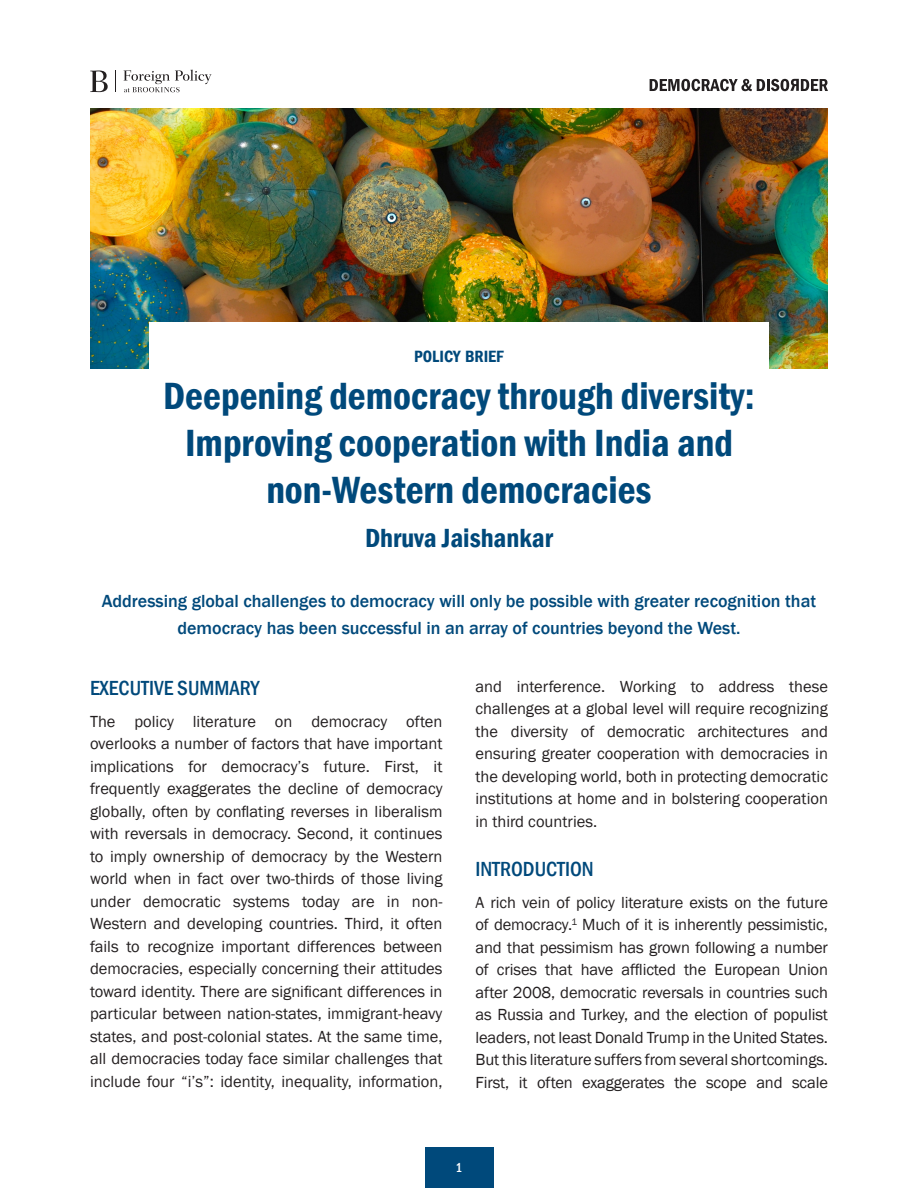
<style>
.page{position:relative;width:918px;height:1188px;background:#fff}
.page>*{position:absolute;margin:0;border:0;box-sizing:border-box;transform-origin:0 0}
.t1{font:600 condensed 39px/46.8px "Franklin Gothic";color:#00497b;text-align:center}
.t2{font:600 condensed 27px "Franklin Gothic";color:#00497b}
.Heading{font:500 condensed 21px "Franklin Gothic";color:#00497b}
.t3{font:500 18px/27px "Franklin Gothic";color:#00497b;text-align:center}
.t4{font:600 condensed 16.8px "Franklin Gothic";color:#00497b}
.Running_Text{font:16.5px/22.5px "Franklin Gothic";color:#231f20;text-align:justify}
.t5{font:500 condensed 13.5px "Franklin Gothic";color:#fff}
</style>
<div class="page">
<div style="left:425px;top:1147px;width:68px;height:41px;background:#00497b"></div>
<img style="left:90px;top:108px;width:738px;height:261px">
<div style="left:149px;top:323px;width:620px;height:226px;background:#fff"></div>
<svg style="left:124px;top:70px;width:88px;height:22px"></svg>
<svg style="left:115px;top:70px;width:1px;height:22px"></svg>
<svg style="left:90px;top:71px;width:18px;height:21px"></svg>
<svg style="left:650px;top:79px;width:178px;height:12px"></svg>
<p class="t4" style="left:414px;top:345px;width:91px">POLICY BRIEF</p>
<h1 class="t1" style="left:163px;top:372px;width:593px">Deepening democracy through diversity:<br>Improving cooperation with India and non-Western democracies</h1>
<h2 class="t2" style="left:365px;top:520px;width:189px">Dhruva Jaishankar</h2>
<p class="t3" style="left:102px;top:587px;width:716px">Addressing global challenges to democracy will only be possible with greater recognition that democracy has been successful in an array of countries beyond the West.</p>
<p class="Heading" style="left:90px;top:674px;width:171px">EXECUTIVE SUMMARY</p>
<p class="Running_Text" style="left:90px;top:710px;width:354px">The policy literature on democracy often overlooks a number of factors that have important implications for democracy’s future. First, it frequently exaggerates the decline of democracy globally, often by conflating reverses in liberalism with reversals in democracy. Second, it continues to imply ownership of democracy by the Western world when in fact over two-thirds of those living under democratic systems today are in non-Western and developing countries. Third, it often fails to recognize important differences between democracies, especially concerning their attitudes toward identity. There are significant differences in particular between nation-states, immigrant-heavy states, and post-colonial states. At the same time, all democracies today face similar challenges that include four “i’s”: identity, inequality, information,</p>
<p class="Running_Text" style="left:476px;top:676px;width:354px">and interference. Working to address these challenges at a global level will require recognizing the diversity of democratic architectures and ensuring greater cooperation with democracies in the developing world, both in protecting democratic institutions at home and in bolstering cooperation in third countries.</p>
<p class="Heading" style="left:476px;top:855px;width:120px">INTRODUCTION</p>
<p class="Running_Text" style="left:476px;top:891px;width:354px">A rich vein of policy literature exists on the future of democracy.<sup>1</sup> Much of it is inherently pessimistic, and that pessimism has grown following a number of crises that have afflicted the European Union after 2008, democratic reversals in countries such as Russia and Turkey, and the election of populist leaders, not least Donald Trump in the United States.<br>But this literature suffers from several shortcomings.<br>First, it often exaggerates the scope and scale</p>
<p class="t5" style="left:456px;top:1158px;width:8px">1</p>
</div>
